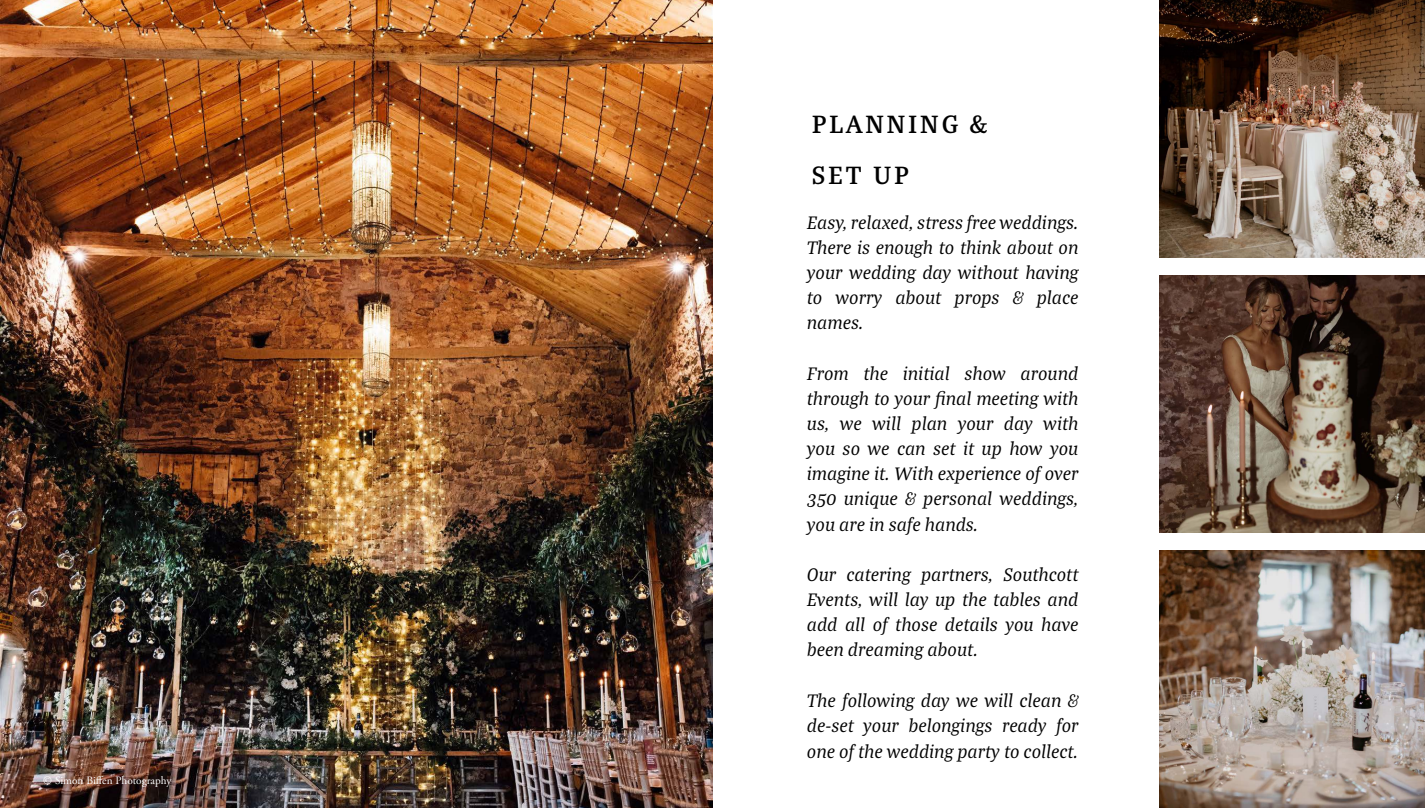
<style>
.page{position:relative;width:1425px;height:808px;background:#fff}
.page>*{position:absolute;margin:0;border:0;box-sizing:border-box;transform-origin:0 0}
.t1{font:600 27px/51.3px "Bagatela";letter-spacing:.1em;color:#000}
.t2{font:italic 19.5px/25.2px "Bagatela";color:#000;text-align:justify}
.t3{font:11.25px "Adobe Garamond Pro";color:#fff}
</style>
<div class="page">
<img style="left:0;top:0;width:712px;height:808px">
<img style="left:1159px;top:0;width:265px;height:257px">
<img style="left:1159px;top:275px;width:265px;height:258px">
<img style="left:1159px;top:551px;width:265px;height:257px">
<p class="t3" style="left:43px;top:774px;width:130px">© Simon Biffen Photography</p>
<h1 class="t1" style="left:812px;top:97px;width:177px">PLANNING &amp;<br>SET UP</h1>
<p class="t2" style="left:807px;top:208px;width:273px">Easy, relaxed, stress free weddings.<br>There is enough to think about on your wedding day without having to worry about props &amp; place names.</p>
<p class="t2" style="left:807px;top:359px;width:273px">From the initial show around through to your final meeting with us, we will plan your day with you so we can set it up how you imagine it. With experience of over 350 unique &amp; personal weddings, you are in safe hands.</p>
<p class="t2" style="left:807px;top:561px;width:273px">Our catering partners, Southcott Events, will lay up the tables and add all of those details you have been dreaming about.</p>
<p class="t2" style="left:807px;top:686px;width:273px;line-height:25.8px">The following day we will clean &amp; de-set your belongings ready for one of the wedding party to collect.</p>
</div>
